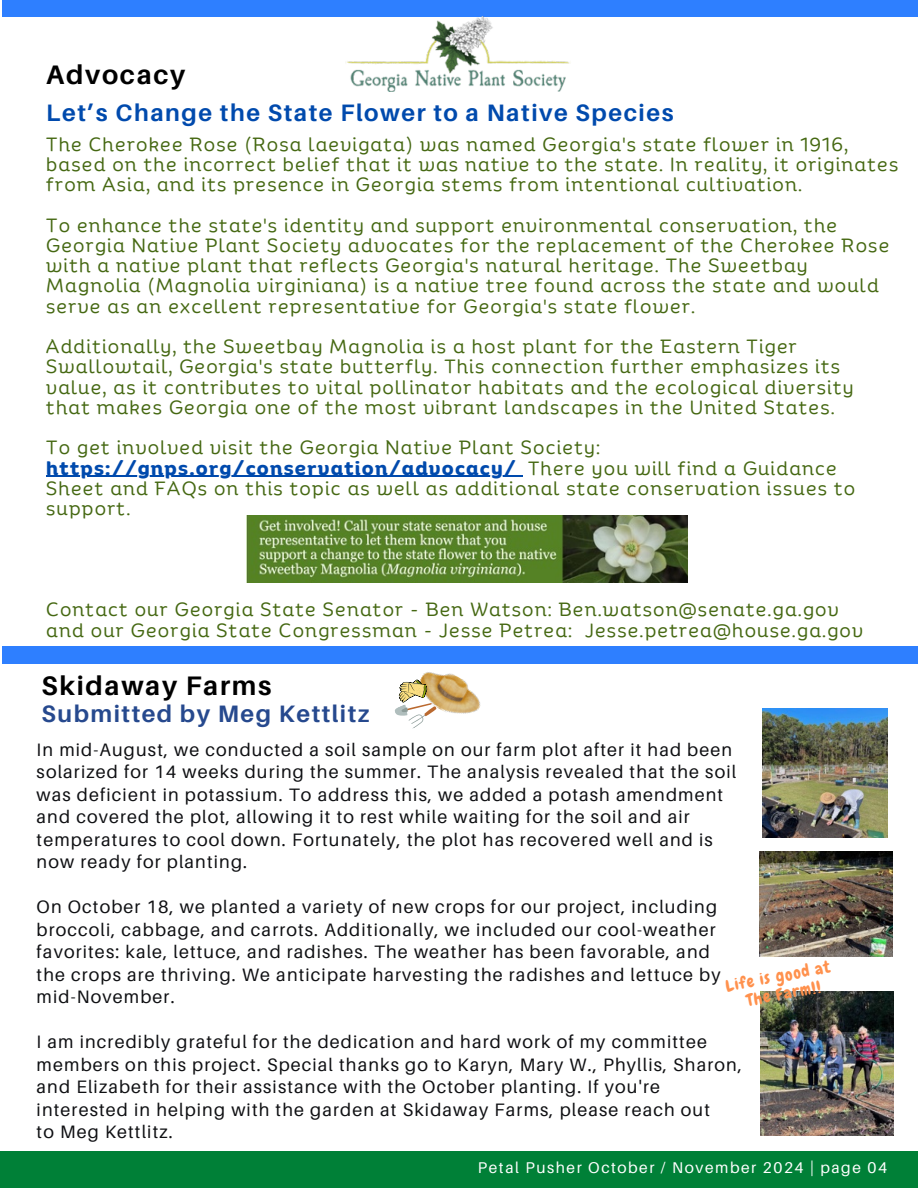
<style>
.page{position:relative;width:918px;height:1188px;background:#fff}
.page>*{position:absolute;margin:0;border:0;box-sizing:border-box;transform-origin:0 0}
.t1{font:700 26.7px "Aileron";letter-spacing:.065em;color:#000}
.t2{font:700 23.7px "Aileron";letter-spacing:.065em;color:#004aad}
.t3{font:700 23.7px "Aileron";letter-spacing:.065em;color:#26498e}
.t4{font:18.75px/20.2px "Binate Display";letter-spacing:.065em;color:#456812}
.t5{font:18px/22.5px "Aileron";letter-spacing:.065em;color:#0f1013}
.t6{font:16.5px/18px "Chewy";color:#ff914d;text-align:center}
.t7{font:15.6px "Aileron";letter-spacing:.1em;color:#fff}
.s1{font-weight:700;color:#004aad}
</style>
<div class="page">
<div style="left:0;top:1151px;width:918px;height:37px;background:#008037"></div>
<div style="left:2px;top:647px;width:916px;height:17px;background:#2e7fff"></div>
<div style="left:2px;top:0;width:916px;height:17px;background:#2e7fff"></div>
<img style="left:416px;top:672px;width:65px;height:42px">
<svg style="left:395px;top:680px;width:42px;height:49px"></svg>
<img style="left:345px;top:17px;width:226px;height:75px">
<img style="left:246px;top:515px;width:441px;height:68px">
<img style="left:760px;top:991px;width:133px;height:144px">
<img style="left:760px;top:851px;width:132px;height:106px">
<img style="left:762px;top:708px;width:125px;height:130px">
<hr style="left:46px;top:476px;width:471px;height:1px;background:#004aad">
<h1 class="t1" style="left:46px;top:58px;width:141px">Advocacy</h1>
<p class="t2" style="left:46px;top:98px;width:629px">Let’s Change the State Flower to a Native Species</p>
<p class="t4" style="left:46px;top:131px;width:853px">The Cherokee Rose (Rosa laevigata) was named Georgia's state flower in 1916, based on the incorrect belief that it was native to the state. In reality, it originates from Asia, and its presence in Georgia stems from intentional cultivation.</p>
<p class="t4" style="left:46px;top:212px;width:845px">To enhance the state's identity and support environmental conservation, the Georgia Native Plant Society advocates for the replacement of the Cherokee Rose with a native plant that reflects Georgia's natural heritage. The Sweetbay Magnolia (Magnolia virginiana) is a native tree found across the state and would serve as an excellent representative for Georgia's state flower.</p>
<p class="t4" style="left:46px;top:334px;width:809px">Additionally, the Sweetbay Magnolia is a host plant for the Eastern Tiger Swallowtail, Georgia's state butterfly. This connection further emphasizes its value, as it contributes to vital pollinator habitats and the ecological diversity that makes Georgia one of the most vibrant landscapes in the United States.</p>
<p class="t4" style="left:46px;top:435px;width:811px">To get involved visit the Georgia Native Plant Society: <span class="s1">https://gnps.org/conservation/advocacy/</span> There you will find a Guidance Sheet and FAQs on this topic as well as additional state conservation issues to support.</p>
<p class="t4" style="left:46px;top:597px;width:818px">Contact our Georgia State Senator - Ben Watson: Ben.watson@senate.ga.gov and our Georgia State Congressman - Jesse Petrea: Jesse.petrea@house.ga.gov</p>
<h1 class="t1" style="left:42px;top:669px;width:231px">Skidaway Farms</h1>
<p class="t3" style="left:42px;top:699px;width:330px">Submitted by Meg Kettlitz</p>
<p class="t5" style="left:37px;top:738px;width:701px">In mid-August, we conducted a soil sample on our farm plot after it had been solarized for 14 weeks during the summer. The analysis revealed that the soil was deficient in potassium. To address this, we added a potash amendment and covered the plot, allowing it to rest while waiting for the soil and air temperatures to cool down. Fortunately, the plot has recovered well and is now ready for planting.</p>
<p class="t5" style="left:37px;top:895px;width:686px">On October 18, we planted a variety of new crops for our project, including broccoli, cabbage, and carrots. Additionally, we included our cool-weather favorites: kale, lettuce, and radishes. The weather has been favorable, and the crops are thriving. We anticipate harvesting the radishes and lettuce by mid-November.</p>
<p class="t5" style="left:37px;top:1030px;width:707px">I am incredibly grateful for the dedication and hard work of my committee members on this project. Special thanks go to Karyn, Mary W., Phyllis, Sharon, and Elizabeth for their assistance with the October planting. If you're interested in helping with the garden at Skidaway Farms, please reach out<br>to Meg Kettlitz.</p>
<p class="t6" style="left:724px;top:978px;width:108px;rotate:-11deg">Life is good at<br>The Farm!!</p>
<p class="t7" style="left:478px;top:1157px;width:411px">Petal Pusher October / November 2024 | page 04</p>
</div>
